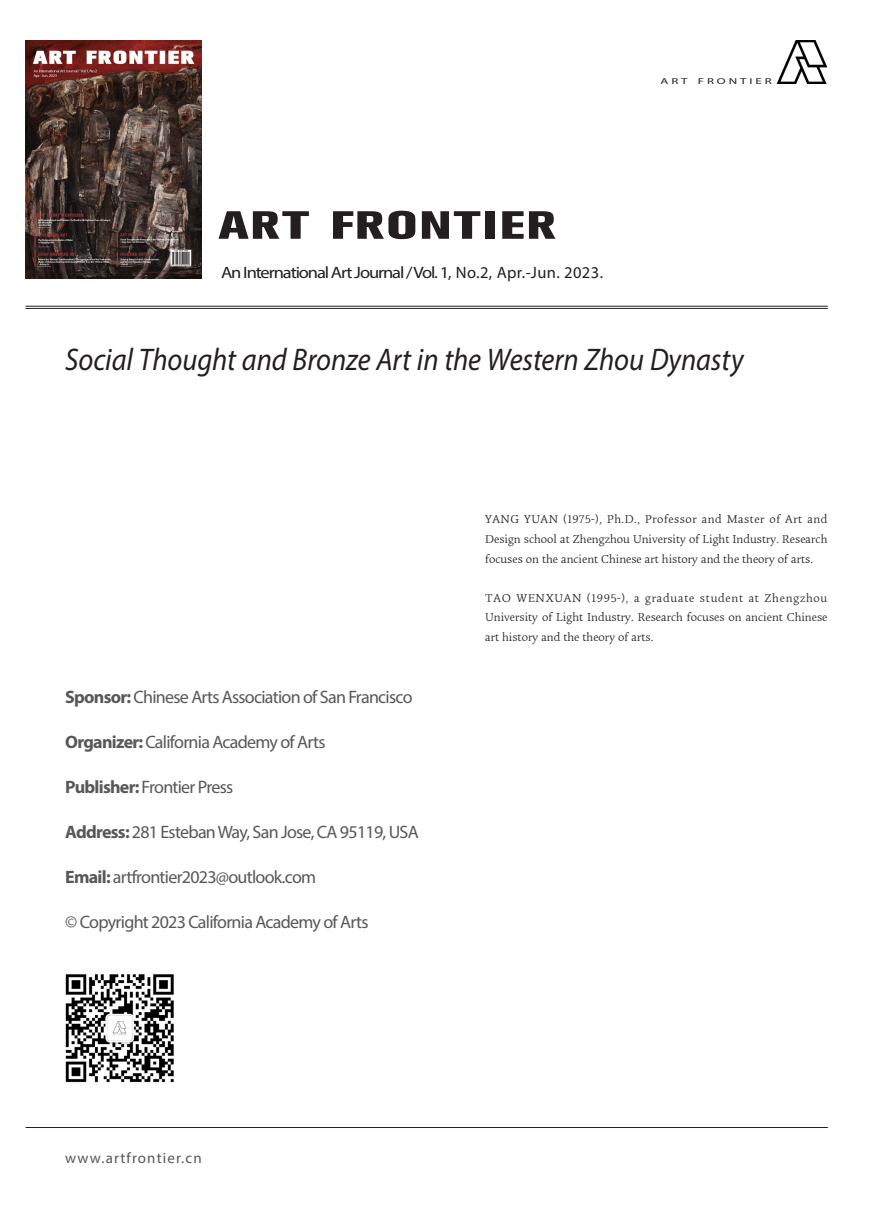
<style>
.page{position:relative;width:893px;height:1212px;background:#fff}
.page>*{position:absolute;margin:0;border:0;box-sizing:border-box;transform-origin:0 0}
.t1{font:800 condensed 39px "Akzidenz Grotesk BQ";letter-spacing:.02em;color:#231f20;scale:1.5 1}
.t2{font:italic 31.35px "Myriad Pro";color:#231f20;scale:.91 1}
.t3{font:18px "Myriad Pro";letter-spacing:-.04em;color:#57585a}
.t4{font:16.5px "Myriad Pro";letter-spacing:-.06em;color:#231f20;scale:1.12 1}
.t5{font:15px "Myriad Pro";letter-spacing:.075em;color:#57585a}
.t6{font:12px/19.5px "FZJUZXFJW GB1 0";color:#231f20;text-align:justify}
.t7{font:8.55px "Myriad Pro";letter-spacing:.23em;color:#231f20;scale:1.5 1}
.s1{font-weight:700}
</style>
<div class="page">
<img style="left:26px;top:41px;width:175px;height:238px">
<hr style="left:26px;top:306px;width:802px;height:1px;background:#231f20">
<hr style="left:26px;top:308px;width:802px;height:1px;background:#231f20">
<hr style="left:26px;top:1127px;width:802px;height:1px;background:#231f20">
<img style="left:65px;top:974px;width:109px;height:109px">
<img style="left:777px;top:40px;width:50px;height:44px">
<p class="t1" style="left:218px;top:203px;width:227px">ART FRONTIER</p>
<p class="t4" style="left:221px;top:263px;width:343px">An International Art Journal / Vol. 1, No.2, Apr.-Jun. 2023.</p>
<p class="t7" style="left:661px;top:76px;width:76px">ART FRONTIER</p>
<p class="t2" style="left:65px;top:340px;width:747px">Social Thought and Bronze Art in the Western Zhou Dynasty</p>
<p class="t3" style="left:65px;top:685px;width:349px"><span class="s1">Sponsor:</span> Chinese Arts Association of San Francisco</p>
<p class="t3" style="left:65px;top:730px;width:262px"><span class="s1">Organizer:</span> California Academy of Arts</p>
<p class="t3" style="left:65px;top:775px;width:170px"><span class="s1">Publisher:</span> Frontier Press</p>
<p class="t3" style="left:65px;top:820px;width:355px"><span class="s1">Address:</span> 281 Esteban Way, San Jose, CA 95119, USA</p>
<p class="t3" style="left:65px;top:865px;width:253px"><span class="s1">Email:</span> artfrontier2023@outlook.com</p>
<p class="t3" style="left:65px;top:910px;width:305px">© Copyright 2023 California Academy of Arts</p>
<p class="t6" style="left:485px;top:510px;width:344px">YANG YUAN (1975-), Ph.D., Professor and Master of Art and Design school at Zhengzhou University of Light Industry. Research focuses on the ancient Chinese art history and the theory of arts.</p>
<p class="t6" style="left:485px;top:588px;width:344px">TAO WENXUAN (1995-), a graduate student at Zhengzhou University of Light Industry. Research focuses on ancient Chinese art history and the theory of arts.</p>
<p class="t5" style="left:65px;top:1149px;width:138px">www.artfrontier.cn</p>
</div>
